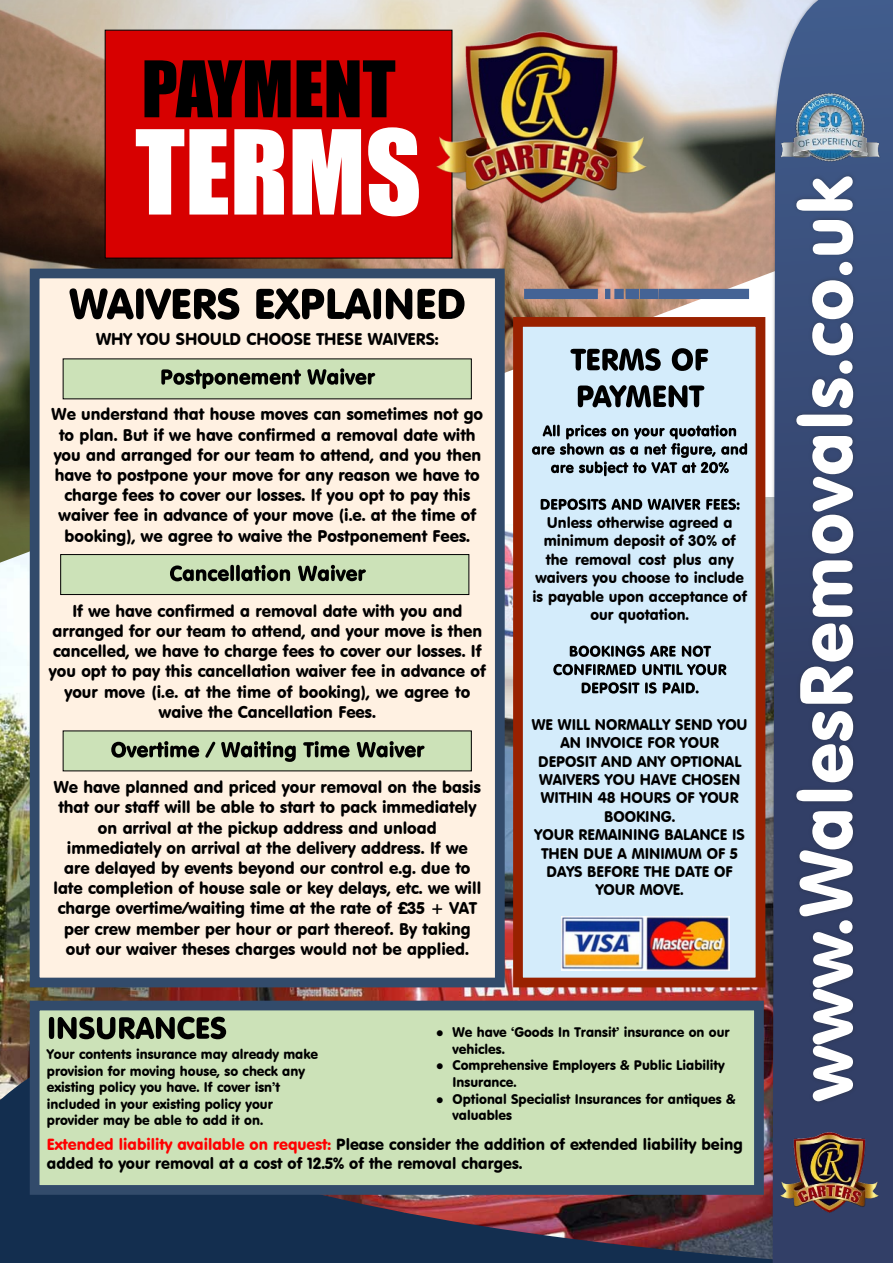
<style>
.page{position:relative;width:893px;height:1263px;background:#fff}
.page>*{position:absolute;margin:0;border:0;box-sizing:border-box;transform-origin:0 0}
.t1{font:108px "Impact";color:#fff}
.t2{font:72.9px "VAG Rounded BT";letter-spacing:.02em;color:#fff}
.t3{font:72px "Impact";color:#000}
.t4{font:16.5px/20.2px "VAG Rounded BT";color:#000;text-align:center}
.t5{font:15.75px/19.4px "VAG Rounded BT";color:#000}
.t6{font:15px/18.3px "VAG Rounded BT";color:#000;text-align:center}
.t7{font:13.5px/16.5px "VAG Rounded BT";color:#000}
.s1{font-family:"Times New Roman"}
.s2{color:#f00}
</style>
<div class="page">
<img style="left:0;top:572px;width:743px;height:429px">
<img style="left:0;top:1001px;width:768px;height:262px">
<img style="left:0;top:0;width:768px;height:572px">
<svg style="left:773px;top:0;width:120px;height:1263px;background:#3e5079"></svg>
<img style="left:743px;top:139px;width:132px;height:968px">
<div style="left:105px;top:30px;width:347px;height:228px;background:#d70000"></div>
<div style="left:30px;top:269px;width:475px;height:718px;background:#fff1e2;border:10px solid #324b6b"></div>
<div style="left:63px;top:358px;width:409px;height:41px;background:#cce2b8"></div>
<div style="left:513px;top:317px;width:252px;height:670px;background:#d4ecfb;border:10px solid #992100"></div>
<img style="left:780px;top:91px;width:102px;height:73px">
<img style="left:778px;top:1130px;width:103px;height:85px">
<img style="left:432px;top:27px;width:218px;height:180px">
<svg style="left:570px;top:348px;width:91px;height:23px"></svg>
<svg style="left:672px;top:348px;width:36px;height:23px"></svg>
<svg style="left:578px;top:385px;width:126px;height:22px"></svg>
<svg style="left:532px;top:425px;width:215px;height:51px"></svg>
<svg style="left:541px;top:499px;width:101px;height:11px"></svg>
<svg style="left:648px;top:499px;width:52px;height:11px"></svg>
<svg style="left:706px;top:499px;width:34px;height:11px"></svg>
<svg style="left:570px;top:645px;width:106px;height:12px"></svg>
<svg style="left:682px;top:645px;width:29px;height:12px"></svg>
<svg style="left:553px;top:664px;width:83px;height:11px"></svg>
<svg style="left:642px;top:664px;width:84px;height:11px"></svg>
<svg style="left:582px;top:682px;width:75px;height:12px"></svg>
<svg style="left:663px;top:682px;width:36px;height:11px"></svg>
<div style="left:30px;top:1001px;width:734px;height:194px;background:#cce2b8;border:10px solid #324b6b"></div>
<svg style="left:49px;top:1017px;width:177px;height:22px"></svg>
<div style="left:60px;top:554px;width:409px;height:41px;background:#cce2b8;border:1px solid #000"></div>
<img style="left:561px;top:917px;width:168px;height:54px">
<svg style="left:524px;top:289px;width:225px;height:10px;background:#4d6694"></svg>
<div style="left:63px;top:730px;width:409px;height:41px;background:#cce2b8"></div>
<svg style="left:70px;top:288px;width:169px;height:32px"></svg>
<svg style="left:256px;top:288px;width:208px;height:31px"></svg>
<svg style="left:161px;top:369px;width:140px;height:20px"></svg>
<svg style="left:307px;top:368px;width:68px;height:17px"></svg>
<svg style="left:170px;top:565px;width:120px;height:16px"></svg>
<svg style="left:298px;top:565px;width:68px;height:16px"></svg>
<svg style="left:111px;top:741px;width:88px;height:17px"></svg>
<svg style="left:205px;top:742px;width:10px;height:16px"></svg>
<svg style="left:221px;top:741px;width:75px;height:21px"></svg>
<svg style="left:303px;top:741px;width:47px;height:16px"></svg>
<svg style="left:357px;top:741px;width:68px;height:16px"></svg>
<h3 class="t3" style="left:142px;top:60px;width:256px">PAYMENT</h3>
<h1 class="t1" style="left:135px;top:129px;width:288px">TERMS</h1>
<p class="t4" style="left:96px;top:331px;width:344px">WHY YOU SHOULD CHOOSE THESE WAIVERS:</p>
<p class="t4" style="left:52px;top:406px;width:433px">We understand that house moves can sometimes not go to plan. But if we have confirmed a removal date with you and arranged for our team to attend, and you then have to postpone your move for any reason we have to charge fees to cover our losses. If you opt to pay this waiver fee in advance of your move (i.e. at the time of booking), we agree to waive the Postponement Fees.</p>
<p class="t4" style="left:49px;top:602px;width:438px">If we have confirmed a removal date with you and arranged for our team to attend, and your move is then cancelled, we have to charge fees to cover our losses. If you opt to pay this cancellation waiver fee in advance of your move (i.e. at the time of booking), we agree to waive the Cancellation Fees.</p>
<p class="t4" style="left:53px;top:779px;width:429px">We have planned and priced your removal on the basis that our staff will be able to start to pack immediately on arrival at the pickup address and unload immediately on arrival at the delivery address. If we are delayed by events beyond our control e.g. due to late completion of house sale or key delays, etc. we will charge overtime/waiting time at the rate of £35 + VAT per crew member per hour or part thereof. By taking out our waiver theses charges would not be applied.</p>
<p class="t6" style="left:532px;top:515px;width:216px">Unless otherwise agreed a minimum deposit of 30% of the removal cost plus any waivers you choose to include is payable upon acceptance of our quotation.</p>
<p class="t6" style="left:532px;top:717px;width:217px">WE WILL NORMALLY SEND YOU<br>AN INVOICE FOR YOUR<br>DEPOSIT AND ANY OPTIONAL<br>WAIVERS YOU HAVE CHOSEN<br>WITHIN 48 HOURS OF YOUR<br>BOOKING.<br>YOUR REMAINING BALANCE IS<br>THEN DUE A MINIMUM OF 5<br>DAYS BEFORE THE DATE OF<br>YOUR MOVE.</p>
<p class="t7" style="left:453px;top:1026px;width:279px;text-indent:-17px"><span class="s1">●</span> We have ‘Goods In Transit’ insurance on our vehicles.</p>
<p class="t7" style="left:453px;top:1059px;width:273px;text-indent:-17px"><span class="s1">●</span> Comprehensive Employers &amp; Public Liability<br>Insurance.</p>
<p class="t7" style="left:453px;top:1092px;width:284px;text-indent:-17px"><span class="s1">●</span> Optional Specialist Insurances for antiques &amp; valuables</p>
<p class="t5" style="left:47px;top:1136px;width:697px"><span class="s2">Extended liability available on request:</span> Please consider the addition of extended liability being added to your removal at a cost of 12.5% of the removal charges.</p>
<p class="t7" style="left:47px;top:1047px;width:273px">Your contents insurance may already make provision for moving house, so check any existing policy you have. If cover isn’t included in your existing policy your provider may be able to add it on.</p>
<h2 class="t2" style="left:797px;top:1101px;width:925px;rotate:-90deg">www.WalesRemovals.co.uk</h2>
</div>
